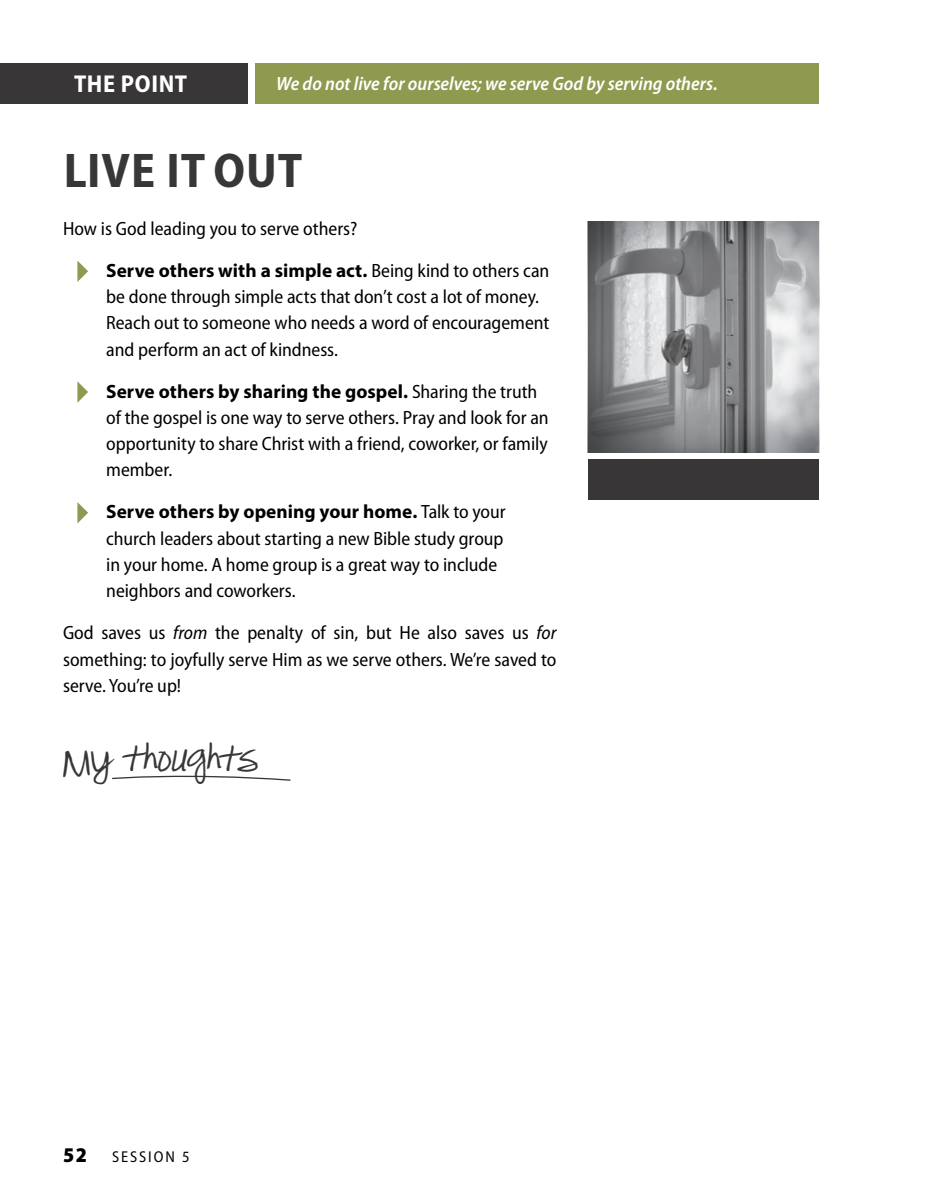
<style>
.page{position:relative;width:945px;height:1197px;background:#fff}
.page>*{position:absolute;margin:0;border:0;box-sizing:border-box;transform-origin:0 0}
.t1{font:700 semi-condensed 49px "Myriad Pro";letter-spacing:.02em;color:#383637}
.t2{font:28px "Pea Alesa";color:#383637}
.t3{font:700 semi-condensed 24.5px "Myriad Pro";letter-spacing:.025em;color:#fff}
.t4{font:900 semi-condensed 21px "Myriad Pro";color:#000}
.t5{font:semi-condensed 19.25px/26.2px "Myriad Pro";color:#000}
.t6{font:italic 600 semi-condensed 19.25px "Myriad Pro";color:#fff}
.t7{font:semi-condensed 15.75px "Myriad Pro";letter-spacing:.12em;color:#000}
.s1{font-weight:700;font-stretch:normal}
.s2{font-style:italic}
</style>
<div class="page">
<div style="left:0;top:63px;width:248px;height:40px;background:#383637"></div>
<div style="left:255px;top:63px;width:564px;height:40px;background:#8f9a50"></div>
<svg style="left:77px;top:261px;width:11px;height:21px"></svg>
<svg style="left:77px;top:381px;width:11px;height:22px"></svg>
<svg style="left:77px;top:502px;width:11px;height:22px"></svg>
<svg style="left:588px;top:221px;width:231px;height:231px;background:#97989a"></svg>
<div style="left:588px;top:459px;width:231px;height:41px;background:#383637"></div>
<svg style="left:112px;top:775px;width:179px;height:6px"></svg>
<p class="t3" style="left:74px;top:70px;width:115px">THE POINT</p>
<p class="t6" style="left:276px;top:74px;width:443px">We do not live for ourselves; we serve God by serving others.</p>
<h1 class="t1" style="left:63px;top:143px;width:241px">LIVE IT OUT</h1>
<p class="t5" style="left:106px;top:208px;width:445px;line-height:42px;text-indent:-43px">How is God leading you to serve others?<br><span class="s1">Serve others with a simple act.</span> Being kind to others can</p>
<p class="t5" style="left:106px;top:284px;width:445px">be done through simple acts that don’t cost a lot of money.<br>Reach out to someone who needs a word of encouragement and perform an act of kindness.</p>
<p class="t5" style="left:106px;top:379px;width:444px"><span class="s1">Serve others by sharing the gospel.</span> Sharing the truth of the gospel is one way to serve others. Pray and look for an opportunity to share Christ with a friend, coworker, or family member.</p>
<p class="t5" style="left:106px;top:499px;width:401px"><span class="s1">Serve others by opening your home.</span> Talk to your church leaders about starting a new Bible study group in your home. A home group is a great way to include neighbors and coworkers.</p>
<p class="t5" style="left:63px;top:620px;width:495px;text-align:justify">God saves us <span class="s2">from</span> the penalty of sin, but He also saves us <span class="s2">for </span>something: to joyfully serve Him as we serve others. We’re saved to serve. You’re up!</p>
<h2 class="t2" style="left:63px;top:754px;width:196px">My thoughts</h2>
<p class="t4" style="left:63px;top:1143px;width:26px">52</p>
<p class="t7" style="left:112px;top:1149px;width:79px">SESSION 5</p>
</div>
